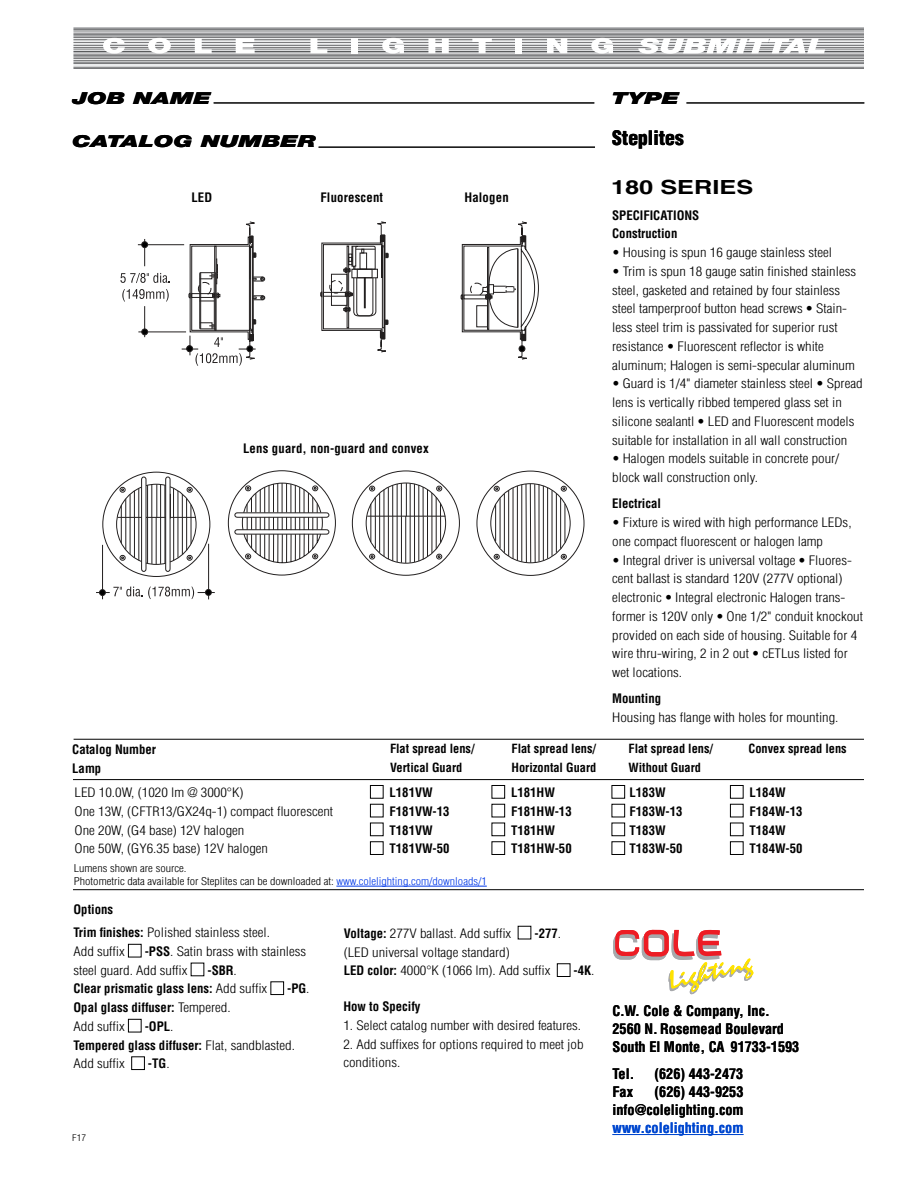
<style>
.page{position:relative;width:918px;height:1188px;background:#fff}
.page>*{position:absolute;margin:0;border:0;box-sizing:border-box;transform-origin:0 0}
.t1{font:900 condensed 19.5px "Helvetica";color:#000}
.t2{font:700 19.5px "Helvetica";color:#000;scale:1.3 1}
.t3{font:italic 900 16.5px "Helvetica Neue";color:#000;scale:1.5 1}
.t4{font:700 condensed 14.25px/18px "Helvetica";color:#000}
.t5{font:700 condensed 14.25px "Helvetica";color:#0047cf}
.t6{font:300 condensed 12.75px/18.8px "Helvetica";color:#000}
.t7{font:300 condensed 12.75px/18.8px "Helvetica";color:#000;scale:1.15 1}
.t8{font:700 condensed 12.75px/18.8px "Helvetica";color:#000}
.t9{font:700 condensed 12.3px "Helvetica";color:#000}
.t10{font:300 condensed 10.5px/13.5px "Helvetica";color:#000;scale:1.15 1}
.t11{font:300 condensed 9px "Helvetica";color:#000;scale:1.15 1}
.s1{color:#0038e8}
.s2{font-weight:700}
.s3{font-weight:300}
</style>
<div class="page">
<img style="left:73px;top:27px;width:791px;height:41px">
<hr style="left:613px;top:1134px;width:130px;height:1px;background:#0047cf">
<svg style="left:613px;top:930px;width:141px;height:65px"></svg>
<svg style="left:103px;top:38px;width:22px;height:16px"></svg>
<svg style="left:148px;top:38px;width:23px;height:16px"></svg>
<svg style="left:195px;top:38px;width:17px;height:15px"></svg>
<svg style="left:236px;top:38px;width:19px;height:15px"></svg>
<svg style="left:310px;top:38px;width:17px;height:15px"></svg>
<div style="left:351px;top:38px;width:7px;height:15px;background:#fff"></div>
<svg style="left:382px;top:38px;width:22px;height:16px"></svg>
<svg style="left:428px;top:38px;width:21px;height:15px"></svg>
<svg style="left:472px;top:38px;width:20px;height:15px"></svg>
<div style="left:515px;top:38px;width:7px;height:15px;background:#fff"></div>
<svg style="left:547px;top:38px;width:20px;height:15px"></svg>
<svg style="left:591px;top:38px;width:22px;height:16px"></svg>
<svg style="left:638px;top:38px;width:187px;height:16px"></svg>
<hr style="left:214px;top:103px;width:380px;height:1px;background:#000">
<hr style="left:319px;top:147px;width:276px;height:1px;background:#000">
<hr style="left:686px;top:103px;width:178px;height:1px;background:#000">
<div style="left:370px;top:785px;width:14px;height:14px;border:1px solid #000"></div>
<div style="left:492px;top:785px;width:13px;height:14px;border:1px solid #000"></div>
<div style="left:612px;top:785px;width:13px;height:14px;border:1px solid #000"></div>
<div style="left:730px;top:785px;width:14px;height:14px;border:1px solid #000"></div>
<div style="left:370px;top:804px;width:14px;height:13px;border:1px solid #000"></div>
<div style="left:492px;top:804px;width:13px;height:13px;border:1px solid #000"></div>
<div style="left:612px;top:804px;width:13px;height:13px;border:1px solid #000"></div>
<div style="left:730px;top:804px;width:14px;height:13px;border:1px solid #000"></div>
<div style="left:370px;top:823px;width:14px;height:13px;border:1px solid #000"></div>
<div style="left:492px;top:823px;width:13px;height:13px;border:1px solid #000"></div>
<div style="left:612px;top:823px;width:13px;height:13px;border:1px solid #000"></div>
<div style="left:730px;top:823px;width:14px;height:13px;border:1px solid #000"></div>
<div style="left:370px;top:841px;width:14px;height:14px;border:1px solid #000"></div>
<div style="left:492px;top:841px;width:13px;height:14px;border:1px solid #000"></div>
<div style="left:612px;top:841px;width:13px;height:14px;border:1px solid #000"></div>
<div style="left:730px;top:841px;width:14px;height:14px;border:1px solid #000"></div>
<hr style="left:73px;top:779px;width:791px;height:1px;background:#000">
<hr style="left:74px;top:739px;width:790px;height:1px;background:#000">
<hr style="left:73px;top:889px;width:791px;height:1px;background:#000">
<hr style="left:336px;top:886px;width:151px;height:1px;background:#0038e8">
<div style="left:128px;top:944px;width:14px;height:13px;border:1px solid #000"></div>
<div style="left:270px;top:981px;width:14px;height:14px;border:1px solid #000"></div>
<div style="left:128px;top:1019px;width:14px;height:13px;border:1px solid #000"></div>
<div style="left:131px;top:1056px;width:14px;height:14px;border:1px solid #000"></div>
<svg style="left:461px;top:221px;width:78px;height:139px"></svg>
<hr style="left:518px;top:249px;width:1px;height:79px;background:#221f1f">
<svg style="left:490px;top:483px;width:81px;height:81px"></svg>
<svg style="left:96px;top:221px;width:350px;height:379px"></svg>
<div style="left:557px;top:963px;width:13px;height:14px;border:1px solid #000"></div>
<p class="t3" style="left:72px;top:88px;width:94px">JOB NAME</p>
<p class="t3" style="left:612px;top:88px;width:46px">TYPE</p>
<p class="t3" style="left:72px;top:131px;width:164px">CATALOG NUMBER</p>
<h1 class="t1" style="left:612px;top:125px;width:73px">Steplites</h1>
<p class="t8" style="left:72px;top:740px;width:85px">Catalog Number<br>Lamp</p>
<p class="t8" style="left:191px;top:188px;width:22px">LED</p>
<p class="t8" style="left:320px;top:188px;width:64px">Fluorescent</p>
<p class="t8" style="left:464px;top:188px;width:46px">Halogen</p>
<p class="t8" style="left:243px;top:439px;width:187px">Lens guard, non-guard and convex</p>
<h1 class="t2" style="left:611px;top:175px;width:111px">180 SERIES</h1>
<p class="t8" style="left:612px;top:206px;width:89px">SPECIFICATIONS<br>Construction</p>
<p class="t6" style="left:612px;top:243px;width:221px">• Housing is spun 16 gauge stainless steel</p>
<p class="t6" style="left:612px;top:262px;width:245px">• Trim is spun 18 gauge satin finished stainless steel, gasketed and retained by four stainless steel tamperproof button head screws • Stain&shy;less steel trim is passivated for superior rust resistance • Fluorescent reflector is white aluminum; Halogen is semi-specular aluminum</p>
<p class="t6" style="left:612px;top:374px;width:252px">• Guard is 1/4" diameter stainless steel • Spread lens is vertically ribbed tempered glass set in silicone sealantl • LED and Fluorescent models suitable for installation in all wall construction</p>
<p class="t6" style="left:612px;top:449px;width:229px">• Halogen models suitable in concrete pour/ block wall construction only.</p>
<p class="t8" style="left:612px;top:494px;width:50px">Electrical</p>
<p class="t6" style="left:612px;top:513px;width:241px">• Fixture is wired with high performance LEDs, one compact fluorescent or halogen lamp</p>
<p class="t6" style="left:612px;top:551px;width:252px">• Integral driver is universal voltage • Fluores&shy;cent ballast is standard 120V (277V optional) electronic • Integral electronic Halogen trans&shy;former is 120V only • One 1/2" conduit knockout provided on each side of housing. Suitable for 4 wire thru-wiring, 2 in 2 out • cETLus listed for wet locations.</p>
<p class="t8" style="left:612px;top:689px;width:50px">Mounting</p>
<p class="t7" style="left:612px;top:708px;width:198px">Housing has flange with holes for mounting.</p>
<p class="t9" style="left:390px;top:741px;width:86px">Flat spread lens/</p>
<p class="t9" style="left:512px;top:741px;width:86px">Flat spread lens/</p>
<p class="t9" style="left:629px;top:741px;width:86px">Flat spread lens/</p>
<p class="t9" style="left:749px;top:741px;width:100px">Convex spread lens</p>
<p class="t9" style="left:390px;top:760px;width:74px">Vertical Guard</p>
<p class="t9" style="left:512px;top:760px;width:86px">Horizontal Guard</p>
<p class="t9" style="left:629px;top:760px;width:74px">Without Guard</p>
<p class="t7" style="left:75px;top:783px;width:148px">LED 10.0W, (1020 lm @ 3000°K)</p>
<p class="t8" style="left:390px;top:783px;width:45px">L181VW</p>
<p class="t8" style="left:511px;top:783px;width:45px">L181HW</p>
<p class="t8" style="left:630px;top:783px;width:38px">L183W</p>
<p class="t8" style="left:750px;top:783px;width:38px">L184W</p>
<p class="t7" style="left:75px;top:802px;width:226px">One 13W, (CFTR13/GX24q-1) compact fluorescent</p>
<p class="t8" style="left:390px;top:802px;width:61px">F181VW-13</p>
<p class="t8" style="left:511px;top:802px;width:62px">F181HW-13</p>
<p class="t8" style="left:630px;top:802px;width:54px">F183W-13</p>
<p class="t8" style="left:750px;top:802px;width:54px">F184W-13</p>
<p class="t7" style="left:75px;top:821px;width:149px">One 20W, (G4 base) 12V halogen</p>
<p class="t8" style="left:390px;top:821px;width:45px">T181VW</p>
<p class="t8" style="left:511px;top:821px;width:45px">T181HW</p>
<p class="t8" style="left:630px;top:821px;width:38px">T183W</p>
<p class="t8" style="left:750px;top:821px;width:38px">T184W</p>
<p class="t7" style="left:75px;top:839px;width:170px">One 50W, (GY6.35 base) 12V halogen</p>
<p class="t8" style="left:390px;top:839px;width:61px">T181VW-50</p>
<p class="t8" style="left:511px;top:839px;width:62px">T181HW-50</p>
<p class="t8" style="left:630px;top:839px;width:54px">T183W-50</p>
<p class="t8" style="left:750px;top:839px;width:54px">T184W-50</p>
<p class="t10" style="left:74px;top:861px;width:361px">Lumens shown are source.<br>Photometric data available for Steplites can be downloaded at: <span class="s1">www.colelighting.com/downloads/1</span></p>
<p class="t7" style="left:74px;top:898px;width:172px;line-height:23.2px"><span class="s2">Options<br>Trim finishes:</span> Polished stainless steel.</p>
<p class="t7" style="left:74px;top:942px;width:46px">Add suffix</p>
<p class="t7" style="left:74px;top:942px;width:204px;text-indent:71px"><span class="s2">-PSS</span>. Satin brass with stainless steel guard. Add suffix</p>
<p class="t8" style="left:74px;top:961px;width:195px;text-indent:134px">-SBR<span class="s3">.<br></span>Clear prismatic glass lens: <span class="s3">Add suffix</span></p>
<p class="t8" style="left:287px;top:979px;width:24px">-PG<span class="s3">.</span></p>
<p class="t7" style="left:344px;top:924px;width:147px"><span class="s2">Voltage:</span> 277V ballast. Add suffix</p>
<p class="t8" style="left:534px;top:924px;width:28px">-277<span class="s3">.</span></p>
<p class="t7" style="left:344px;top:943px;width:181px">(LED universal voltage standard)<br><span class="s2">LED color:</span> 4000°K (1066 lm). Add suffix</p>
<p class="t8" style="left:574px;top:961px;width:22px">-4K<span class="s3">.</span></p>
<p class="t8" style="left:74px;top:998px;width:159px">Opal glass diffuser: <span class="s3">Tempered.<br>Add suffix</span></p>
<p class="t7" style="left:74px;top:1017px;width:194px;text-indent:71px"><span class="s2">-OPL</span>.<br><span class="s2">Tempered glass diffuser:</span> Flat, sandblasted.<br>Add suffix</p>
<p class="t8" style="left:148px;top:1054px;width:23px">-TG<span class="s3">.</span></p>
<p class="t11" style="left:72px;top:1132px;width:13px">F17</p>
<p class="t8" style="left:343px;top:997px;width:79px">How to Specify</p>
<p class="t7" style="left:343px;top:1016px;width:208px">1. Select catalog number with desired features.</p>
<p class="t7" style="left:343px;top:1035px;width:210px">2. Add suffixes for options required to meet job conditions.</p>
<p class="t4" style="left:613px;top:1002px;width:188px">C.W. Cole &amp; Company, Inc.<br>2560 N. Rosemead Boulevard<br>South El Monte, CA 91733-1593</p>
<p class="t4" style="left:613px;top:1065px;width:23px">Tel.</p>
<p class="t4" style="left:654px;top:1065px;width:91px">(626) 443-2473</p>
<p class="t4" style="left:613px;top:1083px;width:22px">Fax</p>
<p class="t4" style="left:613px;top:1083px;width:133px;text-align:right">(626) 443-9253 info@colelighting.com</p>
<p class="t5" style="left:613px;top:1119px;width:132px">www.colelighting.com</p>
</div>
